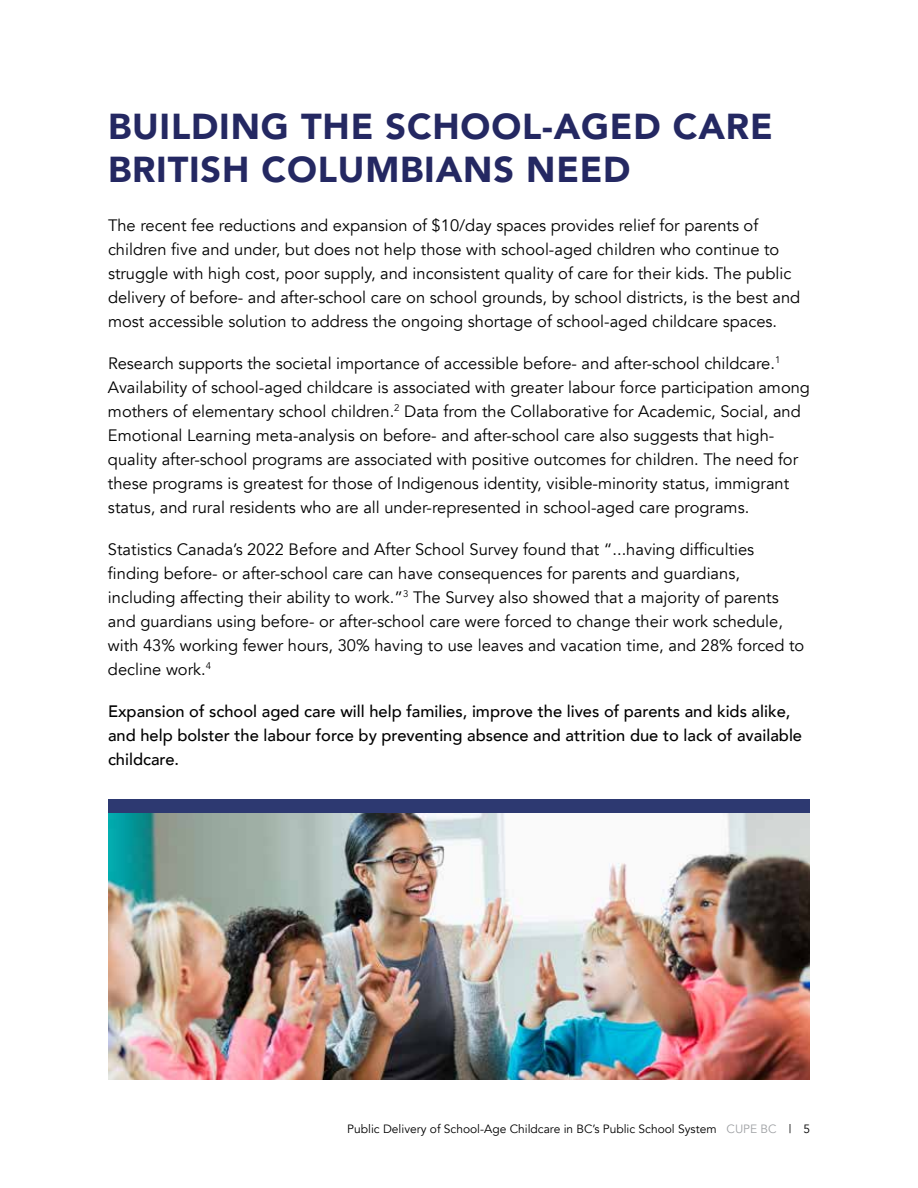
<style>
.page{position:relative;width:918px;height:1188px;background:#fff}
.page>*{position:absolute;margin:0;border:0;box-sizing:border-box;transform-origin:0 0}
.t1{font:900 36px/43.2px "Avenir";letter-spacing:.02em;color:#242862}
.t2{font:16.5px/24px "Avenir";color:#000}
.t3{font:500 16.5px/24px "Avenir";color:#000}
.t4{font:12px "Avenir";color:#000}
.s1{color:#9fa1a4}
</style>
<div class="page">
<img style="left:108px;top:813px;width:702px;height:267px">
<div style="left:108px;top:799px;width:702px;height:14px;background:#2d3971"></div>
<h1 class="t1" style="left:108px;top:104px;width:666px">BUILDING THE SCHOOL-AGED CARE<br>BRITISH COLUMBIANS NEED</h1>
<p class="t2" style="left:108px;top:213px;width:694px">The recent fee reductions and expansion of $10/day spaces provides relief for parents of children five and under, but does not help those with school-aged children who continue to struggle with high cost, poor supply, and inconsistent quality of care for their kids. The public delivery of before- and after-school care on school grounds, by school districts, is the best and most accessible solution to address the ongoing shortage of school-aged childcare spaces.</p>
<p class="t2" style="left:108px;top:351px;width:704px">Research supports the societal importance of accessible before- and after-school childcare.<sup>1<br></sup>Availability of school-aged childcare is associated with greater labour force participation among mothers of elementary school children.<sup>2</sup> Data from the Collaborative for Academic, Social, and Emotional Learning meta-analysis on before- and after-school care also suggests that high&shy;quality after-school programs are associated with positive outcomes for children. The need for these programs is greatest for those of Indigenous identity, visible-minority status, immigrant status, and rural residents who are all under-represented in school-aged care programs.</p>
<p class="t2" style="left:108px;top:537px;width:698px">Statistics Canada’s 2022 Before and After School Survey found that “...having difficulties finding before- or after-school care can have consequences for parents and guardians, including affecting their ability to work.”<sup>3</sup> The Survey also showed that a majority of parents and guardians using before- or after-school care were forced to change their work schedule, with 43% working fewer hours, 30% having to use leaves and vacation time, and 28% forced to decline work.<sup>4</sup></p>
<p class="t3" style="left:108px;top:698px;width:696px">Expansion of school aged care will help families, improve the lives of parents and kids alike, and help bolster the labour force by preventing absence and attrition due to lack of available childcare.</p>
<p class="t4" style="left:347px;top:1122px;width:464px">Public Delivery of School-Age Childcare in BC’s Public School System <span class="s1">CUPE BC</span> | 5</p>
</div>
